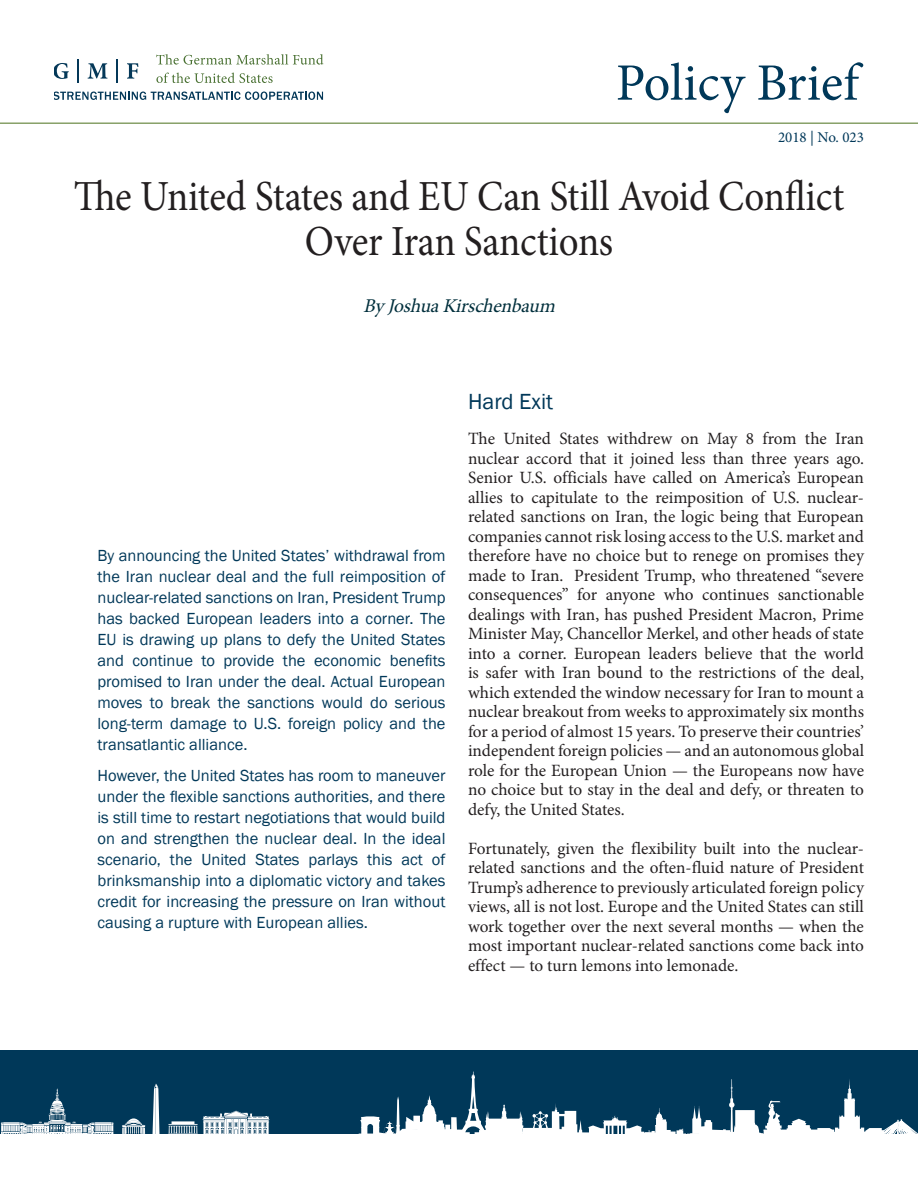
<style>
.page{position:relative;width:918px;height:1188px;background:#fff}
.page>*{position:absolute;margin:0;border:0;box-sizing:border-box;transform-origin:0 0}
.t1{font:52.5px "Minion Pro";color:#003859}
.Headline{font:42.9px "Minion Pro";letter-spacing:-.005em;color:#231f20;scale:.91 1}
.Section_Title{font:22.5px "Franklin Gothic";color:#003859}
.Author_Name{font:italic 19.5px "Minion Pro";color:#002f3c}
.Bodycopy{font:17.25px/19.5px "Minion Pro";color:#231f20;text-align:justify}
.In_Brief{font:16.5px/21px "Franklin Gothic";color:#003859;text-align:justify}
.t2{font:15px "Minion Pro";color:#003859}
</style>
<div class="page">
<div style="left:0;top:1050px;width:918px;height:84px;background:#003859"></div>
<svg style="left:1px;top:1083px;width:269px;height:51px"></svg>
<svg style="left:360px;top:1072px;width:558px;height:62px"></svg>
<hr style="left:0;top:123px;width:918px;height:1px;background:#4b711c">
<svg style="left:54px;top:63px;width:15px;height:16px"></svg>
<svg style="left:78px;top:59px;width:1px;height:24px"></svg>
<svg style="left:88px;top:63px;width:19px;height:16px"></svg>
<hr style="left:116px;top:59px;width:2px;height:24px;background:#043858">
<svg style="left:127px;top:63px;width:11px;height:16px"></svg>
<svg style="left:156px;top:54px;width:167px;height:11px"></svg>
<svg style="left:156px;top:73px;width:117px;height:10px"></svg>
<svg style="left:54px;top:92px;width:269px;height:8px"></svg>
<h1 class="t1" style="left:616px;top:48px;width:244px">Policy Brief</h1>
<p class="t2" style="left:778px;top:127px;width:87px">2018 | No. 023</p>
<p class="Headline" style="left:74px;top:168px;width:848px">The United States and EU Can Still Avoid Conflict</p>
<p class="Headline" style="left:305px;top:212px;width:341px">Over Iran Sanctions</p>
<p class="Author_Name" style="left:363px;top:293px;width:199px">ByJoshuaKirschenbaum</p>
<p class="In_Brief" style="left:98px;top:545px;width:350px">By announcing the United States’ withdrawal from the Iran nuclear deal and the full reimposition of nuclear-related sanctions on Iran, President Trump has backed European leaders into a corner. The EU is drawing up plans to defy the United States and continue to provide the economic benefits promised to Iran under the deal. Actual European moves to break the sanctions would do serious long-term damage to U.S. foreign policy and the transatlantic alliance.</p>
<p class="In_Brief" style="left:98px;top:765px;width:350px">However, the United States has room to maneuver under the flexible sanctions authorities, and there is still time to restart negotiations that would build on and strengthen the nuclear deal. In the ideal scenario, the United States parlays this act of brinksmanship into a diplomatic victory and takes credit for increasing the pressure on Iran without causing a rupture with European allies.</p>
<p class="Section_Title" style="left:468px;top:387px;width:87px">Hard Exit</p>
<p class="Bodycopy" style="left:468px;top:429px;width:398px">The United States withdrew on May 8 from the Iran nuclear accord that it joined less than three years ago.<br>Senior U.S. officials have called on America’s European allies to capitulate to the reimposition of U.S. nuclear&shy;related sanctions on Iran, the logic being that European companies cannot risk losing access to the U.S. market and therefore have no choice but to renege on promises they made to Iran. President Trump, who threatened “severe consequences” for anyone who continues sanctionable dealings with Iran, has pushed President Macron, Prime Minister May, Chancellor Merkel, and other heads of state into a corner. European leaders believe that the world is safer with Iran bound to the restrictions of the deal, which extended the window necessary for Iran to mount a nuclear breakout from weeks to approximately six months for a period of almost 15 years. To preserve their countries’ independent foreign policies — and an autonomous global role for the European Union — the Europeans now have no choice but to stay in the deal and defy, or threaten to defy, the United States.</p>
<p class="Bodycopy" style="left:468px;top:838px;width:398px">Fortunately, given the flexibility built into the nuclear&shy;related sanctions and the often-fluid nature of President Trump’s adherence to previously articulated foreign policy views, all is not lost. Europe and the United States can still work together over the next several months — when the most important nuclear-related sanctions come back into effect — to turn lemons into lemonade.</p>
</div>
